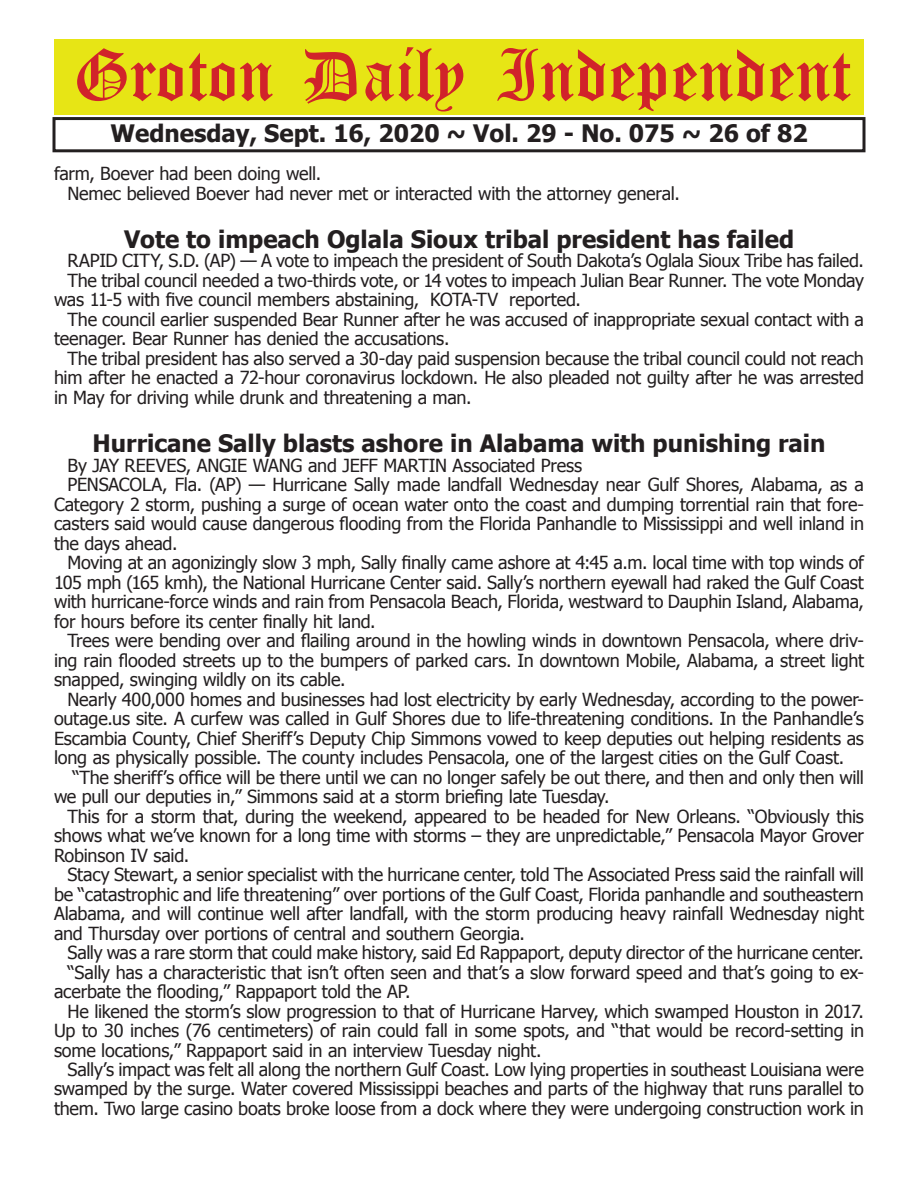
<style>
.page{position:relative;width:918px;height:1188px;background:#fff}
.page>*{position:absolute;margin:0;border:0;box-sizing:border-box;transform-origin:0 0}
.t1{font:54px "Old English Five";color:#d1232a}
.t2{font:700 24px "Tahoma";color:#231f20}
.t3{font:18px/19.5px "Tahoma";letter-spacing:-.015em;color:#231f20}
</style>
<div class="page">
<div style="left:52px;top:117px;width:814px;height:35px;border:3px solid #231f20"></div>
<div style="left:54px;top:40px;width:810px;height:75px;background:#e7e515"></div>
<h1 class="t1" style="left:73px;top:50px;width:779px">Groton Daily Independent</h1>
<h2 class="t2" style="left:110px;top:116px;width:699px">Wednesday, Sept. 16, 2020 ~ Vol. 29 - No. 075 ~ 26 of 82</h2>
<p class="t3" style="left:68px;top:163px;width:614px;text-indent:-14px">farm, Boever had been doing well.<br>Nemec believed Boever had never met or interacted with the attorney general.</p>
<h2 class="t2" style="left:124px;top:222px;width:672px">Vote to impeach Oglala Sioux tribal president has failed</h2>
<p class="t3" style="left:68px;top:250px;width:798px">RAPID CITY, S.D. (AP) — A vote to impeach the president of South Dakota’s Oglala Sioux Tribe has failed.</p>
<p class="t3" style="left:68px;top:270px;width:798px">The tribal council needed a two-thirds vote, or 14 votes to impeach Julian Bear Runner. The vote Monday</p>
<p class="t3" style="left:54px;top:289px;width:529px">was 11-5 with five council members abstaining, KOTA-TV reported.</p>
<p class="t3" style="left:68px;top:309px;width:798px">The council earlier suspended Bear Runner after he was accused of inappropriate sexual contact with a</p>
<p class="t3" style="left:54px;top:328px;width:397px">teenager. Bear Runner has denied the accusations.</p>
<p class="t3" style="left:68px;top:348px;width:798px">The tribal president has also served a 30-day paid suspension because the tribal council could not reach</p>
<p class="t3" style="left:54px;top:367px;width:811px">him after he enacted a 72-hour coronavirus lockdown. He also pleaded not guilty after he was arrested</p>
<p class="t3" style="left:54px;top:387px;width:419px">in May for driving while drunk and threatening a man.</p>
<h2 class="t2" style="left:93px;top:427px;width:734px">Hurricane Sally blasts ashore in Alabama with punishing rain</h2>
<p class="t3" style="left:68px;top:455px;width:516px">By JAY REEVES, ANGIE WANG and JEFF MARTIN Associated Press</p>
<p class="t3" style="left:68px;top:474px;width:798px">PENSACOLA, Fla. (AP) — Hurricane Sally made landfall Wednesday near Gulf Shores, Alabama, as a</p>
<p class="t3" style="left:54px;top:494px;width:812px">Category 2 storm, pushing a surge of ocean water onto the coast and dumping torrential rain that fore-</p>
<p class="t3" style="left:54px;top:513px;width:812px">casters said would cause dangerous flooding from the Florida Panhandle to Mississippi and well inland in</p>
<p class="t3" style="left:54px;top:533px;width:125px">the days ahead.</p>
<p class="t3" style="left:68px;top:552px;width:798px">Moving at an agonizingly slow 3 mph, Sally finally came ashore at 4:45 a.m. local time with top winds of</p>
<p class="t3" style="left:54px;top:572px;width:811px">105 mph (165 kmh), the National Hurricane Center said. Sally’s northern eyewall had raked the Gulf Coast</p>
<p class="t3" style="left:54px;top:591px;width:812px">with hurricane-force winds and rain from Pensacola Beach, Florida, westward to Dauphin Island, Alabama,</p>
<p class="t3" style="left:54px;top:611px;width:323px">for hours before its center finally hit land.</p>
<p class="t3" style="left:68px;top:630px;width:798px">Trees were bending over and flailing around in the howling winds in downtown Pensacola, where driv-</p>
<p class="t3" style="left:54px;top:650px;width:812px">ing rain flooded streets up to the bumpers of parked cars. In downtown Mobile, Alabama, a street light</p>
<p class="t3" style="left:54px;top:669px;width:293px">snapped, swinging wildly on its cable.</p>
<p class="t3" style="left:68px;top:688px;width:798px">Nearly 400,000 homes and businesses had lost electricity by early Wednesday, according to the power-</p>
<p class="t3" style="left:54px;top:708px;width:812px">outage.us site. A curfew was called in Gulf Shores due to life-threatening conditions. In the Panhandle’s</p>
<p class="t3" style="left:54px;top:727px;width:811px">Escambia County, Chief Sheriff’s Deputy Chip Simmons vowed to keep deputies out helping residents as</p>
<p class="t3" style="left:54px;top:747px;width:792px">long as physically possible. The county includes Pensacola, one of the largest cities on the Gulf Coast.</p>
<p class="t3" style="left:72px;top:766px;width:793px">“The sheriff’s office will be there until we can no longer safely be out there, and then and only then will</p>
<p class="t3" style="left:54px;top:786px;width:557px">we pull our deputies in,” Simmons said at a storm briefing late Tuesday.</p>
<p class="t3" style="left:68px;top:805px;width:798px">This for a storm that, during the weekend, appeared to be headed for New Orleans. “Obviously this</p>
<p class="t3" style="left:54px;top:825px;width:811px">shows what we’ve known for a long time with storms – they are unpredictable,” Pensacola Mayor Grover</p>
<p class="t3" style="left:54px;top:844px;width:137px">Robinson IV said.</p>
<p class="t3" style="left:68px;top:864px;width:798px">Stacy Stewart, a senior specialist with the hurricane center, told The Associated Press said the rainfall will</p>
<p class="t3" style="left:54px;top:883px;width:811px">be “catastrophic and life threatening” over portions of the Gulf Coast, Florida panhandle and southeastern</p>
<p class="t3" style="left:54px;top:903px;width:812px">Alabama, and will continue well after landfall, with the storm producing heavy rainfall Wednesday night</p>
<p class="t3" style="left:54px;top:922px;width:473px">and Thursday over portions of central and southern Georgia.</p>
<p class="t3" style="left:68px;top:942px;width:798px">Sally was a rare storm that could make history, said Ed Rappaport, deputy director of the hurricane center.</p>
<p class="t3" style="left:68px;top:961px;width:798px">“Sally has a characteristic that isn’t often seen and that’s a slow forward speed and that’s going to ex-</p>
<p class="t3" style="left:54px;top:981px;width:358px">acerbate the flooding,” Rappaport told the AP.</p>
<p class="t3" style="left:68px;top:1000px;width:798px">He likened the storm’s slow progression to that of Hurricane Harvey, which swamped Houston in 2017.</p>
<p class="t3" style="left:54px;top:1020px;width:812px">Up to 30 inches (76 centimeters) of rain could fall in some spots, and “that would be record-setting in</p>
<p class="t3" style="left:54px;top:1039px;width:489px">some locations,” Rappaport said in an interview Tuesday night.</p>
<p class="t3" style="left:68px;top:1059px;width:798px">Sally’s impact was felt all along the northern Gulf Coast. Low lying properties in southeast Louisiana were</p>
<p class="t3" style="left:54px;top:1078px;width:811px">swamped by the surge. Water covered Mississippi beaches and parts of the highway that runs parallel to</p>
<p class="t3" style="left:54px;top:1098px;width:812px">them. Two large casino boats broke loose from a dock where they were undergoing construction work in</p>
</div>
